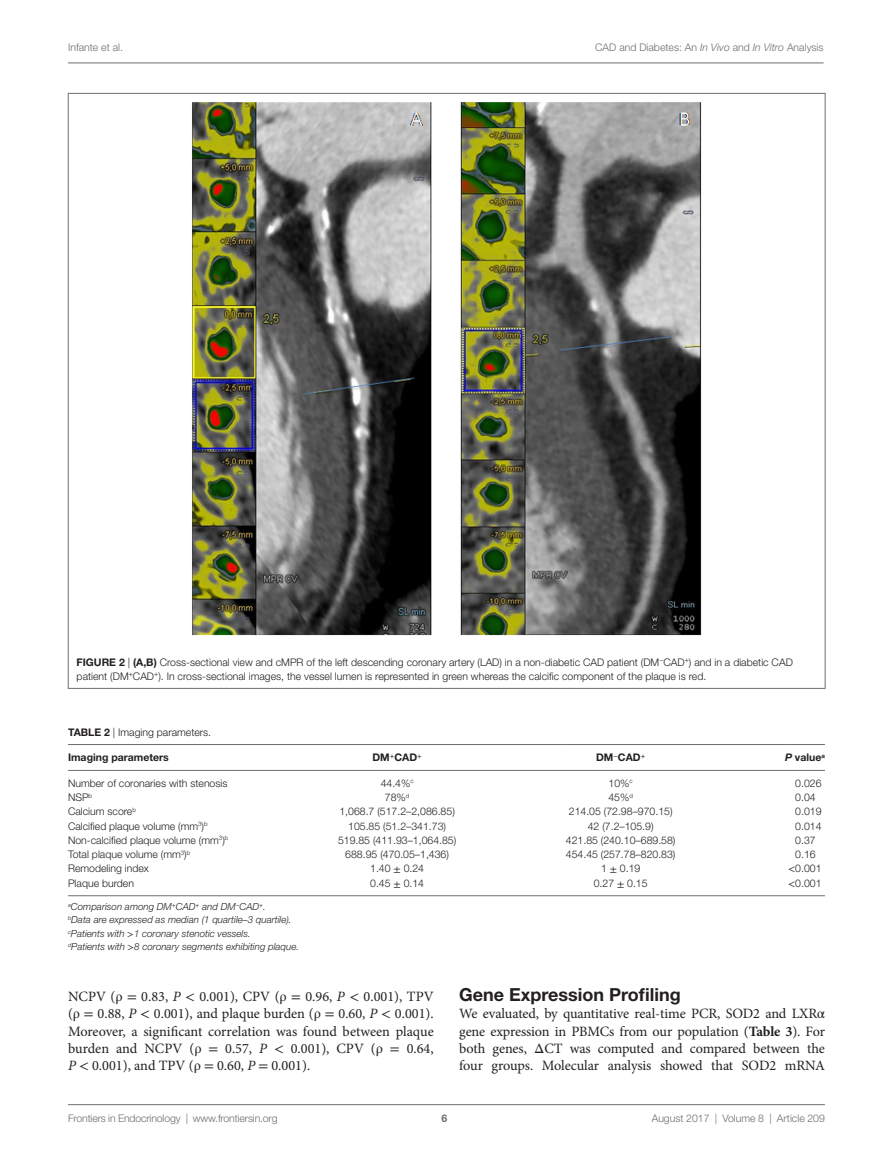
<style>
.page{position:relative;width:893px;height:1170px;background:#fff}
.page>*{position:absolute;margin:0;border:0;box-sizing:border-box;transform-origin:0 0}
.t1{font:700 18px "Helvetica Neue LT Std";color:#231f20}
.t2{font:14.25px/17.2px "Minion Pro";letter-spacing:-.005em;color:#231f20;text-align:justify}
.t3{font:300 10.5px/14.2px "Helvetica Neue LT Std";color:#231f20}
.t4{font:300 10.5px "Helvetica Neue LT Std";color:#6c6d70}
.t5{font:700 10.5px "Helvetica Neue LT Std";color:#231f20}
.t6{font:700 10.5px "Helvetica Neue LT Std";color:#6c6d70}
.t7{font:italic 300 9.75px/13.5px "Helvetica Neue LT Std";color:#231f20}
.s1{font-style:italic}
.s2{font-weight:700}
.s3{font-family:"STIX General";font-weight:400}
.s4{font-family:"STIX General";font-weight:400;font-style:normal}
.s5{font-family:"STIX General"}
</style>
<div class="page">
<img style="left:192px;top:102px;width:510px;height:533px">
<hr style="left:68px;top:744px;width:270px;height:1px;background:#6c6d70">
<hr style="left:68px;top:770px;width:270px;height:1px;background:#6c6d70">
<hr style="left:338px;top:744px;width:228px;height:1px;background:#6c6d70">
<hr style="left:338px;top:770px;width:228px;height:1px;background:#6c6d70">
<hr style="left:566px;top:744px;width:219px;height:1px;background:#6c6d70">
<hr style="left:566px;top:770px;width:219px;height:1px;background:#6c6d70">
<hr style="left:785px;top:744px;width:40px;height:1px;background:#6c6d70">
<hr style="left:785px;top:770px;width:40px;height:1px;background:#6c6d70">
<hr style="left:68px;top:895px;width:270px;height:1px;background:#6c6d70">
<hr style="left:338px;top:895px;width:228px;height:1px;background:#6c6d70">
<hr style="left:566px;top:895px;width:219px;height:1px;background:#6c6d70">
<hr style="left:785px;top:895px;width:40px;height:1px;background:#6c6d70">
<hr style="left:68px;top:63px;width:756px;height:1px;background:#6c6d70">
<hr style="left:68px;top:1104px;width:757px;height:1px;background:#6c6d70">
<p class="t4" style="left:68px;top:41px;width:57px">Infante et al.</p>
<p class="t4" style="left:595px;top:41px;width:230px">CAD and Diabetes: An <span class="s1">In Vivo</span> and <span class="s1">In Vitro</span> Analysis</p>
<p class="t3" style="left:77px;top:654px;width:718px"><span class="s2">Figure 2</span> | <span class="s2">(A,B)</span> Cross-sectional view and cMPR of the left descending coronary artery (LAD) in a non-diabetic CAD patient (DM<sup>−</sup>CAD<sup>+</sup>) and in a diabetic CAD patient (DM<sup>+</sup>CAD<sup>+</sup>). In cross-sectional images, the vessel lumen is represented in green whereas the calcific component of the plaque is red.</p>
<p class="t3" style="left:68px;top:725px;width:145px"><span class="s2">Table 2</span> | Imaging parameters.</p>
<p class="t5" style="left:68px;top:750px;width:102px">Imaging parameters</p>
<p class="t5" style="left:373px;top:751px;width:51px">DM<sup>+</sup>CAD<sup>+</sup></p>
<p class="t5" style="left:596px;top:751px;width:51px">DM<sup>−</sup>CAD<sup>+</sup></p>
<p class="t5" style="left:785px;top:750px;width:41px"><span class="s1">P</span> value<sup>a</sup></p>
<p class="t3" style="left:68px;top:775px;width:161px">Number of coronaries with stenosis</p>
<p class="t3" style="left:381px;top:775px;width:34px">44.4%<sup>c</sup></p>
<p class="t3" style="left:609px;top:775px;width:26px">10%<sup>c</sup></p>
<p class="t3" style="left:795px;top:775px;width:28px">0.026</p>
<p class="t3" style="left:68px;top:790px;width:26px">NSP<sup>b</sup></p>
<p class="t3" style="left:385px;top:790px;width:26px">78%<sup>d</sup></p>
<p class="t3" style="left:608px;top:790px;width:26px">45%<sup>d</sup></p>
<p class="t3" style="left:795px;top:790px;width:22px">0.04</p>
<p class="t3" style="left:68px;top:804px;width:69px">Calcium score<sup>b</sup></p>
<p class="t3" style="left:339px;top:804px;width:117px">1,068.7 (517.2–2,086.85)</p>
<p class="t3" style="left:569px;top:804px;width:105px">214.05 (72.98–970.15)</p>
<p class="t3" style="left:795px;top:804px;width:28px">0.019</p>
<p class="t3" style="left:68px;top:818px;width:141px">Calcified plaque volume (mm<sup>3</sup>)<sup>b</sup></p>
<p class="t3" style="left:348px;top:818px;width:99px">105.85 (51.2–341.73)</p>
<p class="t3" style="left:588px;top:818px;width:67px">42 (7.2–105.9)</p>
<p class="t3" style="left:795px;top:818px;width:28px">0.014</p>
<p class="t3" style="left:68px;top:832px;width:162px">Non-calcified plaque volume (mm<sup>3</sup>)<sup>b</sup></p>
<p class="t3" style="left:338px;top:832px;width:120px">519.85 (411.93–1,064.85)</p>
<p class="t3" style="left:566px;top:832px;width:111px">421.85 (240.10–689.58)</p>
<p class="t3" style="left:795px;top:832px;width:22px">0.37</p>
<p class="t3" style="left:68px;top:847px;width:124px">Total plaque volume (mm<sup>3</sup>)<sup>b</sup></p>
<p class="t3" style="left:345px;top:847px;width:105px">688.95 (470.05–1,436)</p>
<p class="t3" style="left:566px;top:847px;width:111px">454.45 (257.78–820.83)</p>
<p class="t3" style="left:795px;top:847px;width:22px">0.16</p>
<p class="t3" style="left:68px;top:861px;width:82px">Remodeling index</p>
<p class="t3" style="left:370px;top:861px;width:55px">1.40 <span class="s3">±</span> 0.24</p>
<p class="t3" style="left:601px;top:861px;width:41px">1 <span class="s3">±</span> 0.19</p>
<p class="t3" style="left:788px;top:861px;width:35px"><span class="s3">&lt;</span>0.001</p>
<p class="t3" style="left:68px;top:875px;width:67px">Plaque burden</p>
<p class="t3" style="left:370px;top:875px;width:55px">0.45 <span class="s3">±</span> 0.14</p>
<p class="t3" style="left:594px;top:875px;width:55px">0.27 <span class="s3">±</span> 0.15</p>
<p class="t3" style="left:788px;top:875px;width:35px"><span class="s3">&lt;</span>0.001</p>
<p class="t7" style="left:68px;top:899px;width:233px"><sup>a</sup>Comparison among DM<sup>+</sup>CAD<sup>+</sup> and DM<sup>−</sup>CAD<sup>+</sup>.<br><sup>b</sup>Data are expressed as median (1 quartile–3 quartile). <sup>c</sup>Patients with <span class="s4">&gt;</span>1 coronary stenotic vessels.<br><sup>d</sup>Patients with <span class="s4">&gt;</span>8 coronary segments exhibiting plaque.</p>
<p class="t2" style="left:68px;top:987px;width:367px">NCPV (<span class="s5">ρ =</span> 0.83, <span class="s1">P</span> <span class="s5">&lt;</span> 0.001), CPV (<span class="s5">ρ =</span> 0.96, <span class="s1">P</span> <span class="s5">&lt;</span> 0.001), TPV (<span class="s5">ρ =</span> 0.88, <span class="s1">P</span> <span class="s5">&lt;</span> 0.001), and plaque burden (<span class="s5">ρ =</span> 0.60, <span class="s1">P</span> <span class="s5">&lt;</span> 0.001).<br>Moreover, a significant correlation was found between plaque burden and NCPV (<span class="s5">ρ =</span> 0.57, <span class="s1">P</span> <span class="s5">&lt;</span> 0.001), CPV (<span class="s5">ρ =</span> 0.64, <span class="s1">P</span> <span class="s5">&lt;</span> 0.001), and TPV (<span class="s5">ρ =</span> 0.60, <span class="s1">P</span> <span class="s5">=</span> 0.001).</p>
<h1 class="t1" style="left:459px;top:983px;width:223px">Gene Expression Profiling</h1>
<h2 class="t2" style="left:459px;top:1005px;width:367px">We evaluated, by quantitative real-time PCR, SOD2 and LXR<span class="s5">α </span>gene expression in PBMCs from our population (<span class="s2">Table 3</span>). For both genes, <span class="s5">Δ</span>CT was computed and compared between the four groups. Molecular analysis showed that SOD2 mRNA</h2>
<p class="t4" style="left:68px;top:1111px;width:211px">Frontiers in Endocrinology | www.frontiersin.org</p>
<p class="t4" style="left:652px;top:1111px;width:175px">August 2017 | Volume 8 | Article 209</p>
<p class="t6" style="left:441px;top:1111px;width:7px">6</p>
</div>
